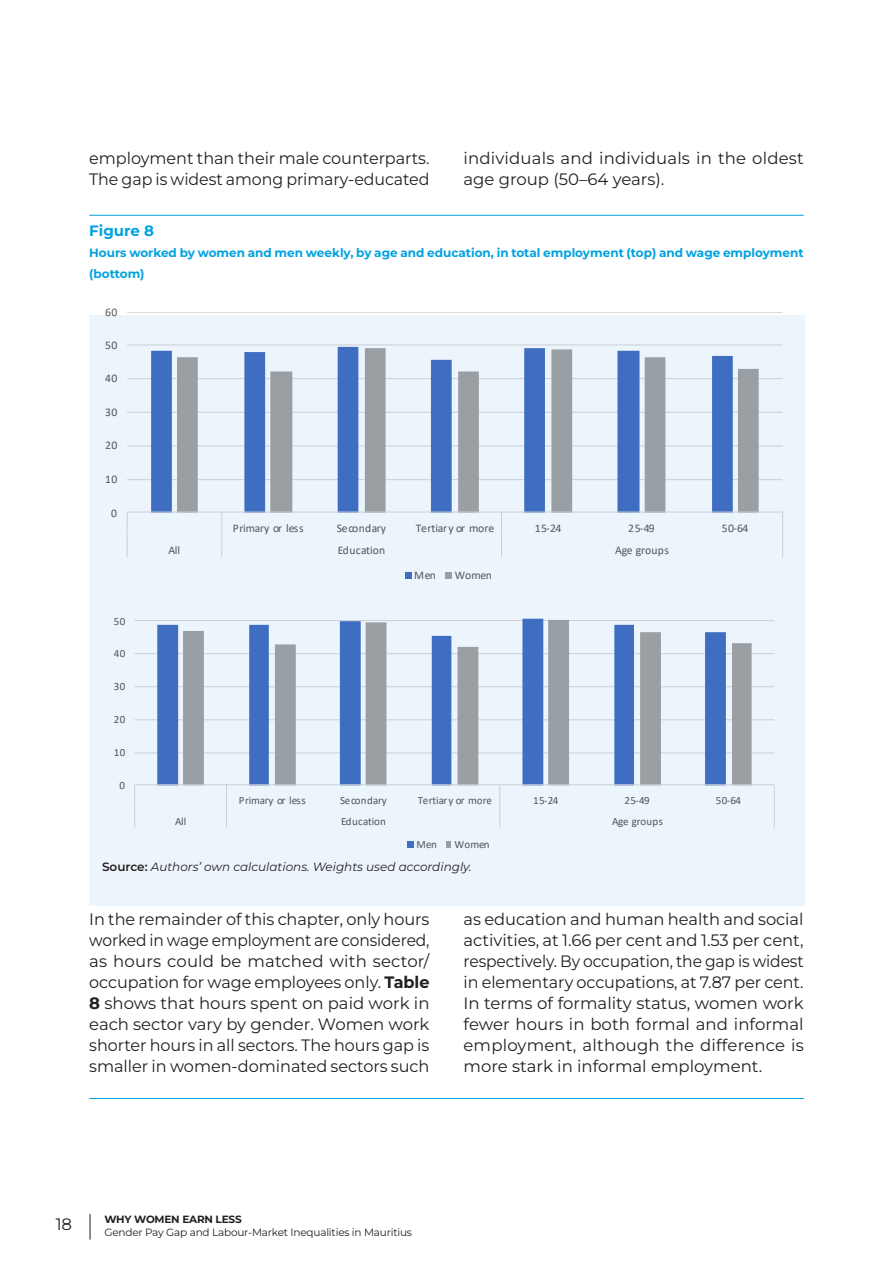
<style>
.page{position:relative;width:893px;height:1263px;background:#fff}
.page>*{position:absolute;margin:0;border:0;box-sizing:border-box;transform-origin:0 0}
.t1{font:16.5px/21px "Montserrat";letter-spacing:-.005em;color:#231f20}
.t2{font:700 15px "Montserrat";color:#00a2df}
.t3{font:700 12px/21px "Montserrat";color:#00a2df}
.t4{font:italic 12px "Montserrat";color:#231f20}
.t5{font:11.7px "Calibri";letter-spacing:-.005em;color:#595959}
.t6{font:11.1px "Calibri";letter-spacing:-.005em;color:#595959}
.t7{font:10.5px "Montserrat";letter-spacing:-.02em;color:#231f20}
.t8{font:700 10.5px "Montserrat";letter-spacing:-.02em;color:#231f20}
.s1{font-weight:600;font-style:normal}
.s2{font-weight:700}
</style>
<div class="page">
<svg style="left:90px;top:1214px;width:1px;height:25px"></svg>
<div style="left:89px;top:316px;width:715px;height:590px;background:#edf5fc"></div>
<hr style="left:89px;top:215px;width:715px;height:1px;background:#00a2df">
<svg style="left:105px;top:315px;width:683px;height:264px"></svg>
<hr style="left:127px;top:479px;width:656px;height:1px;background:#d9d9d9">
<hr style="left:127px;top:445px;width:656px;height:1px;background:#d9d9d9">
<hr style="left:127px;top:412px;width:656px;height:1px;background:#d9d9d9">
<hr style="left:127px;top:378px;width:656px;height:1px;background:#d9d9d9">
<hr style="left:127px;top:344px;width:656px;height:1px;background:#d9d9d9">
<hr style="left:127px;top:312px;width:656px;height:1px;background:#d9d9d9">
<svg style="left:151px;top:347px;width:582px;height:166px;fill:#3f6dc1"></svg>
<svg style="left:177px;top:348px;width:582px;height:165px"></svg>
<hr style="left:127px;top:511px;width:656px;height:1px;background:#d9d9d9">
<svg style="left:127px;top:512px;width:1px;height:45px"></svg>
<svg style="left:221px;top:512px;width:1px;height:45px"></svg>
<svg style="left:501px;top:512px;width:1px;height:45px"></svg>
<svg style="left:782px;top:512px;width:1px;height:45px"></svg>
<div style="left:405px;top:572px;width:6px;height:7px;background:#4472c4"></div>
<div style="left:445px;top:572px;width:7px;height:7px;background:#9a9fa4"></div>
<hr style="left:135px;top:752px;width:639px;height:1px;background:#d9d9d9">
<hr style="left:135px;top:719px;width:639px;height:1px;background:#d9d9d9">
<hr style="left:135px;top:686px;width:639px;height:1px;background:#d9d9d9">
<hr style="left:135px;top:653px;width:639px;height:1px;background:#d9d9d9">
<hr style="left:135px;top:620px;width:639px;height:1px;background:#d9d9d9">
<hr style="left:135px;top:613px;width:639px;height:1px;background:#d9d9d9">
<svg style="left:157px;top:619px;width:387px;height:165px;fill:#3f6dc1"></svg>
<svg style="left:183px;top:620px;width:569px;height:164px"></svg>
<hr style="left:135px;top:784px;width:639px;height:1px;background:#d9d9d9">
<svg style="left:134px;top:785px;width:1px;height:43px"></svg>
<svg style="left:226px;top:785px;width:1px;height:43px"></svg>
<svg style="left:499px;top:785px;width:1px;height:43px"></svg>
<svg style="left:774px;top:785px;width:1px;height:43px"></svg>
<svg style="left:407px;top:842px;width:6px;height:6px"></svg>
<svg style="left:446px;top:842px;width:5px;height:6px"></svg>
<hr style="left:89px;top:1098px;width:715px;height:1px;background:#00a2df">
<p class="t1" style="left:89px;top:148px;width:342px">employment than their male counterparts.<br>The gap is widest among primary-educated</p>
<p class="t1" style="left:463px;top:148px;width:342px">individuals and individuals in the oldest age group (50–64 years).</p>
<p class="t2" style="left:89px;top:221px;width:66px">Figure 8</p>
<p class="t3" style="left:89px;top:242px;width:716px">Hours worked by women and men weekly, by age and education, in total employment (top) and wage employment (bottom)</p>
<p class="t5" style="left:105px;top:304px;width:14px">60</p>
<p class="t5" style="left:105px;top:337px;width:14px">50</p>
<p class="t5" style="left:105px;top:370px;width:14px">40</p>
<p class="t5" style="left:105px;top:403px;width:14px">30</p>
<p class="t5" style="left:105px;top:437px;width:14px">20</p>
<p class="t5" style="left:105px;top:471px;width:14px">10</p>
<p class="t5" style="left:111px;top:505px;width:7px">0</p>
<p class="t6" style="left:114px;top:613px;width:13px">50</p>
<p class="t6" style="left:114px;top:645px;width:13px">40</p>
<p class="t6" style="left:114px;top:678px;width:13px">30</p>
<p class="t6" style="left:114px;top:711px;width:13px">20</p>
<p class="t6" style="left:114px;top:744px;width:13px">10</p>
<p class="t6" style="left:119px;top:778px;width:7px">0</p>
<p class="t5" style="left:233px;top:520px;width:72px">Primary or less</p>
<p class="t5" style="left:337px;top:520px;width:51px">Secondary</p>
<p class="t5" style="left:416px;top:520px;width:80px">Tertiary or more</p>
<p class="t5" style="left:535px;top:520px;width:28px">15-24</p>
<p class="t5" style="left:628px;top:520px;width:28px">25-49</p>
<p class="t5" style="left:722px;top:520px;width:28px">50-64</p>
<p class="t5" style="left:168px;top:542px;width:13px">All</p>
<p class="t5" style="left:338px;top:542px;width:49px">Education</p>
<p class="t5" style="left:615px;top:542px;width:55px">Age groups</p>
<p class="t5" style="left:414px;top:567px;width:23px">Men</p>
<p class="t5" style="left:455px;top:567px;width:39px">Women</p>
<p class="t6" style="left:239px;top:792px;width:68px">Primary or less</p>
<p class="t6" style="left:340px;top:792px;width:48px">Secondary</p>
<p class="t6" style="left:418px;top:792px;width:76px">Tertiary or more</p>
<p class="t6" style="left:533px;top:792px;width:27px">15-24</p>
<p class="t6" style="left:624px;top:792px;width:27px">25-49</p>
<p class="t6" style="left:716px;top:792px;width:27px">50-64</p>
<p class="t6" style="left:175px;top:813px;width:13px">All</p>
<p class="t6" style="left:341px;top:813px;width:46px">Education</p>
<p class="t6" style="left:612px;top:813px;width:52px">Age groups</p>
<p class="t6" style="left:416px;top:836px;width:22px">Men</p>
<p class="t6" style="left:455px;top:836px;width:37px">Women</p>
<p class="t4" style="left:102px;top:858px;width:371px"><span class="s1">Source:</span> Authors’ own calculations. Weights used accordingly.</p>
<p class="t1" style="left:89px;top:908px;width:342px;text-align:justify">In the remainder of this chapter, only hours worked in wage employment are considered, as hours could be matched with sector/ occupation for wage employees only. <span class="s2">Table 8</span> shows that hours spent on paid work in each sector vary by gender. Women work shorter hours in all sectors. The hours gap is smaller in women-dominated sectors such</p>
<p class="t1" style="left:463px;top:908px;width:342px;text-align:justify">as education and human health and social activities, at 1.66 per cent and 1.53 per cent, respectively. By occupation, the gap is widest in elementary occupations, at 7.87 per cent.<br>In terms of formality status, women work fewer hours in both formal and informal employment, although the difference is more stark in informal employment.</p>
<p class="t1" style="left:56px;top:1213px;width:18px">18</p>
<p class="t8" style="left:104px;top:1212px;width:139px">WHY WOMEN EARN LESS</p>
<p class="t7" style="left:104px;top:1225px;width:309px">Gender Pay Gap and Labour-Market Inequalities in Mauritius</p>
</div>
